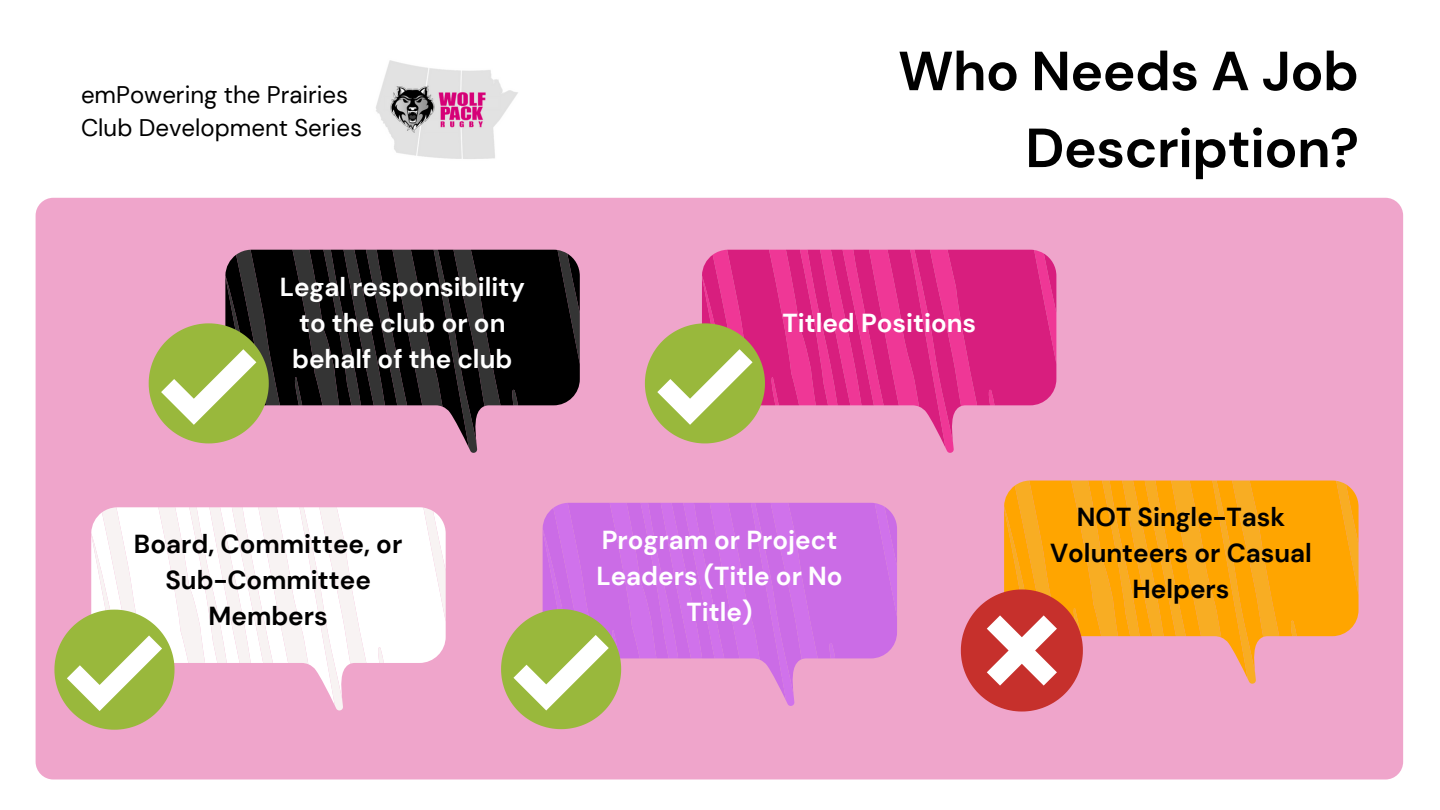
<style>
.page{position:relative;width:1440px;height:810px;background:#fff}
.page>*{position:absolute;margin:0;border:0;box-sizing:border-box;transform-origin:0 0}
.t1{font:700 55px/76.9px "DM Sans";letter-spacing:-.01em;color:#000;text-align:right}
.t2{font:700 26px/36px "DM Sans";color:#fff;text-align:center}
.t3{font:700 26px/36px "DM Sans";color:#000;text-align:center}
.t4{font:24px/33px "DM Sans";color:#000}
</style>
<div class="page">
<div style="left:36px;top:198px;width:1367px;height:582px;background:#efa5cb;border-radius:18px"></div>
<img style="left:376px;top:60px;width:142px;height:99px">
<svg style="left:149px;top:250px;width:431px;height:203px"></svg>
<svg style="left:961px;top:481px;width:398px;height:231px"></svg>
<svg style="left:645px;top:250px;width:411px;height:203px"></svg>
<svg style="left:54px;top:507px;width:392px;height:223px"></svg>
<svg style="left:501px;top:503px;width:396px;height:226px"></svg>
<p class="t4" style="left:81px;top:79px;width:283px">emPowering the Prairies<br>Club Development Series</p>
<p class="t2" style="left:280px;top:269px;width:247px">Legal responsibility to the club or on behalf of the club</p>
<p class="t1" style="left:898px;top:33px;width:462px">Who Needs A Job<br>Description?</p>
<p class="t2" style="left:782px;top:305px;width:195px">Titled Positions</p>
<p class="t3" style="left:134px;top:526px;width:270px">Board, Committee, or<br>Sub-Committee<br>Members</p>
<p class="t2" style="left:596px;top:522px;width:248px">Program or Project<br>Leaders (Title or No<br>Title)</p>
<p class="t3" style="left:1050px;top:500px;width:263px">NOT Single-Task<br>Volunteers or Casual<br>Helpers</p>
</div>
